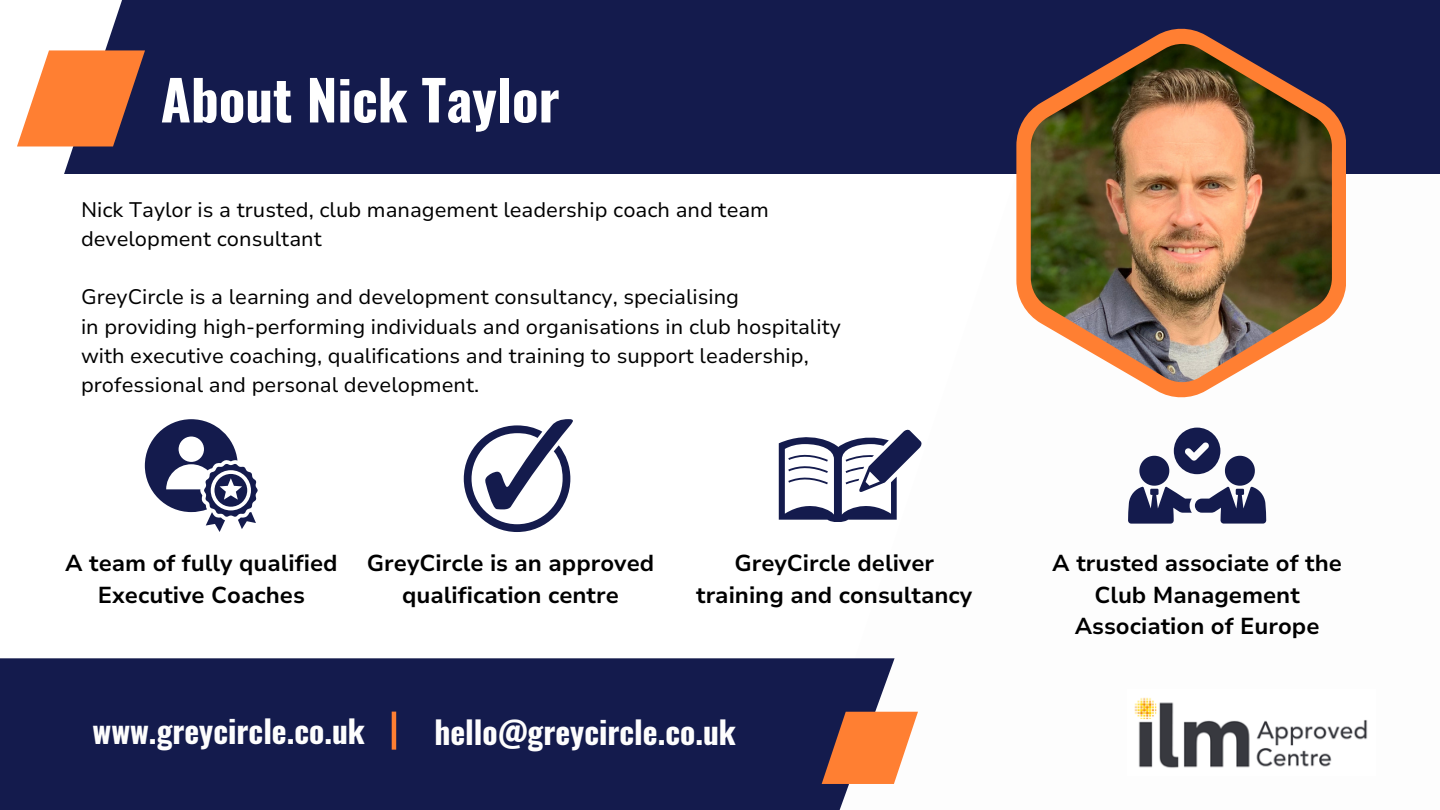
<style>
.page{position:relative;width:1440px;height:810px;background:#141b4d}
.page>*{position:absolute;margin:0;border:0;box-sizing:border-box;transform-origin:0 0}
.t1{font:700 55px "Oswald";color:#fff}
.t2{font:700 31.5px "Oswald";color:#fdfdfd}
.t3{font:700 23px/31.5px "Nunito Sans 10 pt";color:#000;text-align:center}
.t4{font:21px/29.2px "Nunito Sans 10 pt";color:#000}
</style>
<div class="page">
<svg style="left:0;top:0;width:122px;height:174px;fill:#fff"></svg>
<svg style="left:17px;top:50px;width:128px;height:96px;background:#e1824f"></svg>
<div style="left:805px;top:174px;width:635px;height:636px;background:#fdfdfd"></div>
<div style="left:0;top:174px;width:918px;height:538px;background:#fff"></div>
<svg style="left:145px;top:419px;width:113px;height:113px"></svg>
<svg style="left:464px;top:419px;width:109px;height:113px"></svg>
<svg style="left:779px;top:429px;width:143px;height:93px"></svg>
<svg style="left:1128px;top:428px;width:138px;height:96px"></svg>
<svg style="left:0;top:658px;width:895px;height:152px"></svg>
<svg style="left:822px;top:712px;width:96px;height:72px;background:#e2824e"></svg>
<hr style="left:392px;top:712px;width:4px;height:38px;background:#ff7f32">
<img style="left:1134px;top:697px;width:234px;height:71px">
<svg style="left:1016px;top:28px;width:330px;height:370px"></svg>
<img style="left:1031px;top:44px;width:301px;height:338px">
<p class="t1" style="left:161px;top:57px;width:400px">About Nick Taylor</p>
<p class="t4" style="left:81px;top:195px;width:690px">Nick Taylor is a trusted, club management leadership coach and team development consultant</p>
<p class="t4" style="left:81px;top:283px;width:660px">GreyCircle is a learning and development consultancy, specialising</p>
<p class="t4" style="left:81px;top:312px;width:761px">in providing high-performing individuals and organisations in club hospitality with executive coaching, qualifications and training to support leadership, professional and personal development.</p>
<p class="t3" style="left:65px;top:548px;width:274px">A team of fully qualified</p>
<p class="t3" style="left:98px;top:579px;width:209px">Executive Coaches</p>
<p class="t3" style="left:367px;top:548px;width:289px">GreyCircle is an approved qualification centre</p>
<p class="t3" style="left:734px;top:548px;width:201px">GreyCircle deliver</p>
<p class="t3" style="left:696px;top:579px;width:278px">training and consultancy</p>
<p class="t2" style="left:93px;top:706px;width:274px">www.greycircle.co.uk</p>
<p class="t2" style="left:434px;top:707px;width:303px">hello@greycircle.co.uk</p>
<p class="t3" style="left:1052px;top:548px;width:291px">A trusted associate of the</p>
<p class="t3" style="left:1075px;top:579px;width:246px">Club Management<br>Association of Europe</p>
</div>
